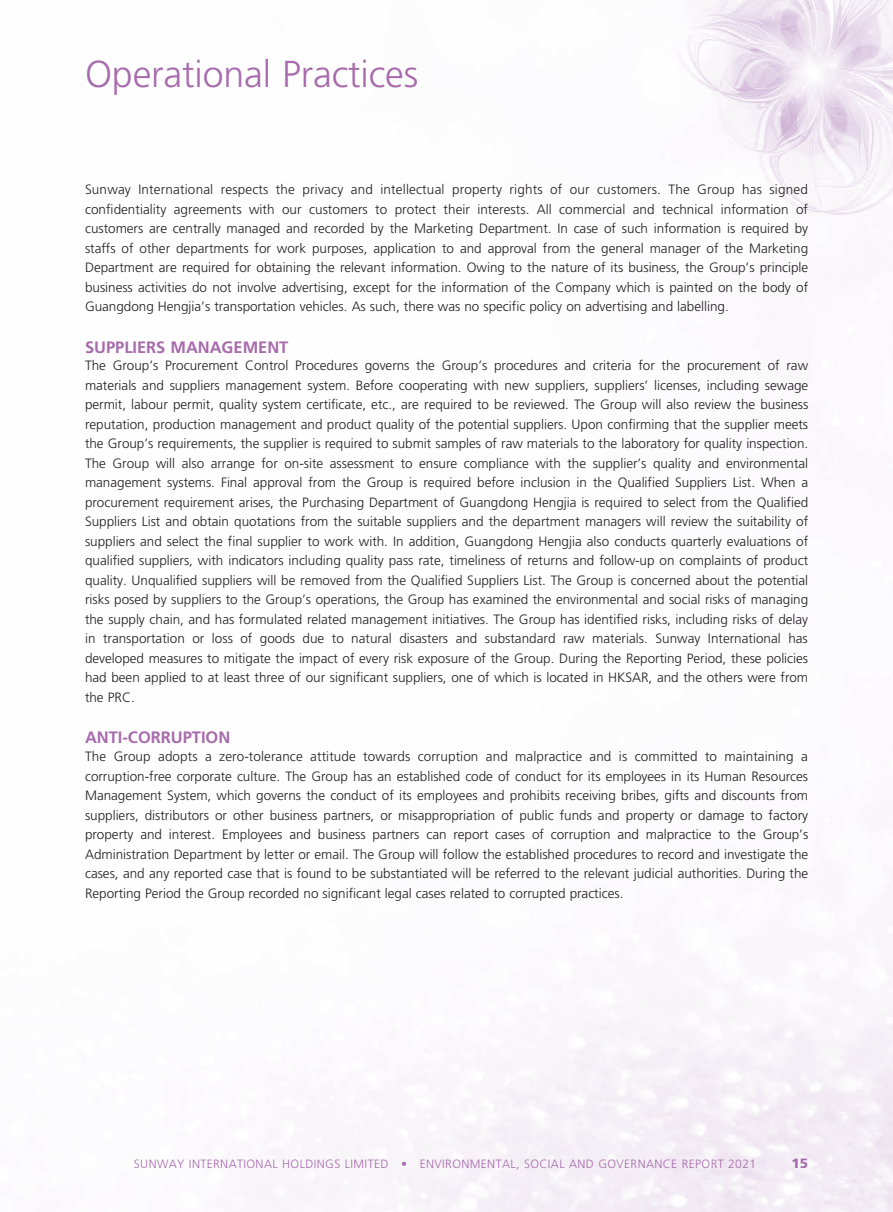
<style>
.page{position:relative;width:893px;height:1212px;background:#fff}
.page>*{position:absolute;margin:0;border:0;box-sizing:border-box;transform-origin:0 0}
.t1{font:300 37.5px "Frutiger LT Std";letter-spacing:-.005em;color:#a76bac}
.t2{font:700 16.5px "Frutiger LT Std";color:#a76bac}
.t3{font:300 13.5px/19.5px "Frutiger LT Std";color:#231f20;text-align:justify}
.t4{font:900 13.5px "Frutiger LT Std";color:#a76bac}
.t5{font:300 12px "Frutiger LT Std";letter-spacing:.035em;color:#a76bac}
</style>
<div class="page">
<img style="left:226px;top:0;width:667px;height:1212px">
<h1 class="t1" style="left:85px;top:53px;width:335px">Operational Practices</h1>
<p class="t3" style="left:85px;top:180px;width:725px">Sunway International respects the privacy and intellectual property rights of our customers. The Group has signed confidentiality agreements with our customers to protect their interests. All commercial and technical information of customers are centrally managed and recorded by the Marketing Department. In case of such information is required by staffs of other departments for work purposes, application to and approval from the general manager of the Marketing Department are required for obtaining the relevant information. Owing to the nature of its business, the Group’s principle business activities do not involve advertising, except for the information of the Company which is painted on the body of Guangdong Hengjia’s transportation vehicles. As such, there was no specific policy on advertising and labelling.</p>
<p class="t2" style="left:85px;top:337px;width:205px">SUPPLIERS MANAGEMENT</p>
<p class="t3" style="left:85px;top:356px;width:725px;text-align:left">The Group’s Procurement Control Procedures governs the Group’s procedures and criteria for the procurement of raw materials and suppliers management system. Before cooperating with new suppliers, suppliers’ licenses, including sewage permit, labour permit, quality system certificate, etc. , are required to be reviewed. The Group will also review the business reputation, production management and product quality of the potential suppliers. Upon confirming that the supplier meets the Group’s requirements, the supplier is required to submit samples of raw materials to the laboratory for quality inspection.<br>The Group will also arrange for on-site assessment to ensure compliance with the supplier’s quality and environmental management systems. Final approval from the Group is required before inclusion in the Qualified Suppliers List. When a procurement requirement arises, the Purchasing Department of Guangdong Hengjia is required to select from the Qualified Suppliers List and obtain quotations from the suitable suppliers and the department managers will review the suitability of suppliers and select the final supplier to work with. In addition, Guangdong Hengjia also conducts quarterly evaluations of qualified suppliers, with indicators including quality pass rate, timeliness of returns and follow-up on complaints of product quality. Unqualified suppliers will be removed from the Qualified Suppliers List. The Group is concerned about the potential risks posed by suppliers to the Group’s operations, the Group has examined the environmental and social risks of managing the supply chain, and has formulated related management initiatives. The Group has identified risks, including risks of delay in transportation or loss of goods due to natural disasters and substandard raw materials. Sunway International has developed measures to mitigate the impact of every risk exposure of the Group. During the Reporting Period, these policies had been applied to at least three of our significant suppliers, one of which is located in HKSAR, and the others were from the PRC.</p>
<p class="t2" style="left:85px;top:728px;width:147px">ANTI-CORRUPTION</p>
<p class="t3" style="left:85px;top:747px;width:725px">The Group adopts a zero-tolerance attitude towards corruption and malpractice and is committed to maintaining a corruption-free corporate culture. The Group has an established code of conduct for its employees in its Human Resources Management System, which governs the conduct of its employees and prohibits receiving bribes, gifts and discounts from suppliers, distributors or other business partners, or misappropriation of public funds and property or damage to factory property and interest. Employees and business partners can report cases of corruption and malpractice to the Group’s Administration Department by letter or email. The Group will follow the established procedures to record and investigate the cases, and any reported case that is found to be substantiated will be referred to the relevant judicial authorities. During the Reporting Period the Group recorded no significant legal cases related to corrupted practices.</p>
<p class="t5" style="left:134px;top:1157px;width:624px">SUNWAY INTERNATIONAL HOLDINGS LIMITED • ENVIRONMENTAL, SOCIAL AND GOVERNANCE REPORT 2021</p>
<p class="t4" style="left:791px;top:1155px;width:18px">15</p>
</div>
